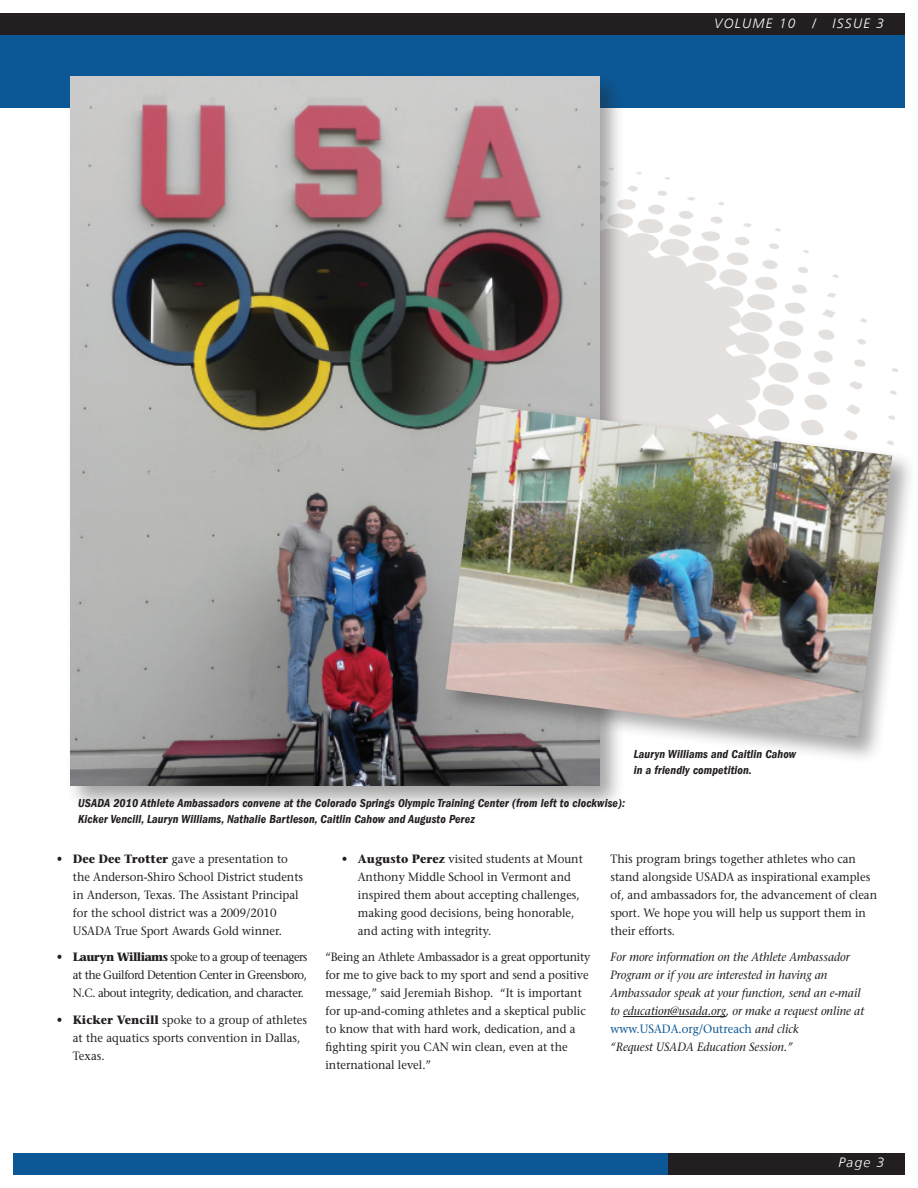
<style>
.page{position:relative;width:918px;height:1188px;background:#fff}
.page>*{position:absolute;margin:0;border:0;box-sizing:border-box;transform-origin:0 0}
.t1{font:italic 300 13.5px "Frutiger LT";letter-spacing:.1em;color:#fff}
.Bullet_Body{font:500 12px/18px "Stone Serif Std";color:#231f20;scale:.94 1}
.Body_Copy{font:500 12px/18px "Stone Serif Std";color:#231f20;scale:.94 1}
.Body_Copy-2{font:italic 500 12px/18px "Stone Serif Std";color:#231f20;scale:.94 1}
.TOC_Title{font:italic 600 condensed 12px/16.5px "Franklin Gothic LT";letter-spacing:.01em;color:#231f20}
.s1{font-weight:700}
.s2{font-style:normal;color:#0c5896}
</style>
<div class="page">
<hr style="left:623px;top:1016px;width:103px;height:1px;background:#231f20">
<img style="left:625px;top:172px;width:272px;height:228px">
<div style="left:0;top:35px;width:904px;height:73px;background:#0c5896"></div>
<div style="left:0;top:14px;width:904px;height:21px;background:#231f20"></div>
<div style="left:14px;top:1153px;width:890px;height:21px;background:#0c5896"></div>
<div style="left:668px;top:1153px;width:236px;height:21px;background:#231f20"></div>
<div style="left:66px;top:71px;width:559px;height:740px;background:#231f20;opacity:.4"></div>
<img style="left:71px;top:77px;width:529px;height:709px">
<div style="left:440px;top:400px;width:475px;height:363px;background:#231f20;opacity:.4"></div>
<img style="left:446px;top:405px;width:446px;height:335px">
<p class="t1" style="left:714px;top:16px;width:171px">VOLUME 10 / ISSUE 3</p>
<p class="TOC_Title" style="left:78px;top:795px;width:548px">USADA 2010 Athlete Ambassadors convene at the Colorado Springs Olympic Training Center (from left to clockwise):<br>Kicker Vencill, Lauryn Williams, Nathalie Bartleson, Caitlin Cahow and Augusto Perez</p>
<p class="TOC_Title" style="left:634px;top:746px;width:164px">Lauryn Williams and Caitlin Cahow in a friendly competition.</p>
<p class="Bullet_Body" style="left:73px;top:850px;width:246px;text-indent:-16px">• <span class="s1">Dee Dee Trotter</span> gave a presentation to the Anderson-Shiro School District students in Anderson, Texas. The Assistant Principal for the school district was a 2009/2010<br>USADA True Sport Awards Gold winner.</p>
<p class="Bullet_Body" style="left:73px;top:948px;width:251px;text-align:justify;text-indent:-16px">• <span class="s1">Lauryn Williams</span> spoke to a group of teenagers at the Guilford Detention Center in Greensboro, N.C. about integrity, dedication, and character.</p>
<p class="Bullet_Body" style="left:73px;top:1011px;width:251px;text-indent:-16px">• <span class="s1">Kicker Vencill</span> spoke to a group of athletes at the aquatics sports convention in Dallas,<br>Texas.</p>
<p class="Bullet_Body" style="left:358px;top:850px;width:241px;text-indent:-16px">• <span class="s1">Augusto Perez</span> visited students at Mount Anthony Middle School in Vermont and inspired them about accepting challenges, making good decisions, being honorable, and acting with integrity.</p>
<p class="Body_Copy" style="left:326px;top:948px;width:283px">“Being an Athlete Ambassador is a great opportunity for me to give back to my sport and send a positive message,” said Jeremiah Bishop. “It is important for up-and-coming athletes and a skeptical public to know that with hard work, dedication, and a fighting spirit you CAN win clean, even at the international level.”</p>
<p class="Body_Copy" style="left:610px;top:850px;width:285px">This program brings together athletes who can stand alongside USADA as inspirational examples of, and ambassadors for, the advancement of clean sport. We hope you will help us support them in their efforts.</p>
<p class="Body_Copy-2" style="left:610px;top:948px;width:271px">For more information on the Athlete Ambassador Program or if you are interested in having an Ambassador speak at your function, send an e-mail to education@usada.org, or make a request online at <span class="s2">www.USADA.org/Outreach</span> and click<br>“Request USADA Education Session.”</p>
<p class="t1" style="left:838px;top:1154px;width:47px">Page 3</p>
</div>
